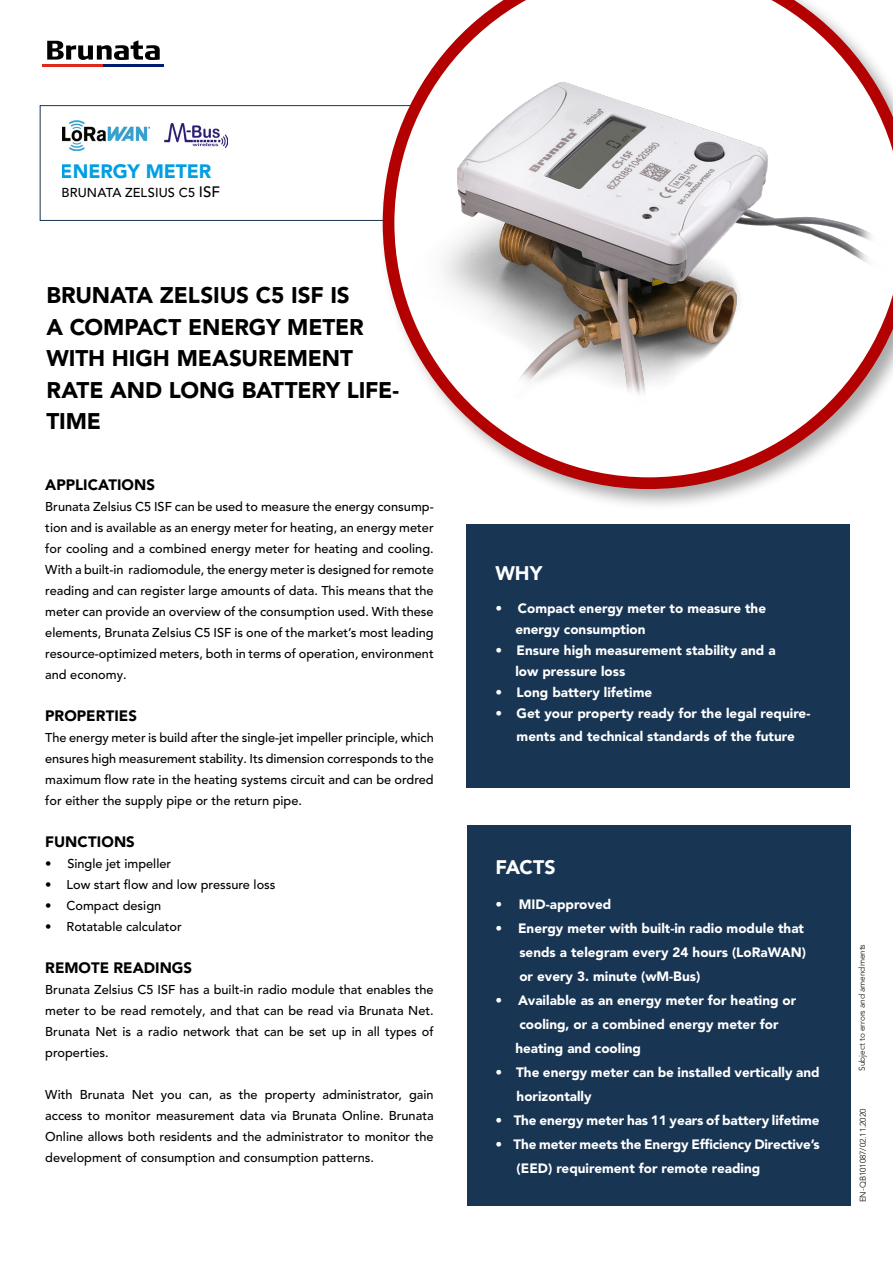
<style>
.page{position:relative;width:893px;height:1263px;background:#fff}
.page>*{position:absolute;margin:0;border:0;box-sizing:border-box;transform-origin:0 0}
.t1{font:900 22.5px/31.5px "Avenir LT Pro";letter-spacing:-.005em;color:#000}
.t2{font:900 19.5px "Avenir LT Pro";letter-spacing:.005em;color:#fff}
.t3{font:900 19.35px "Avenir LT Pro";letter-spacing:-.005em;color:#009fe3}
.t4{font:900 15px "Avenir LT Pro";color:#000}
.t5{font:900 13.5px/24px "Avenir LT Pro";color:#fff}
.t6{font:500 12.9px "Avenir LT Pro";letter-spacing:.01em;color:#000}
.t7{font:500 12.75px/21px "Avenir LT Pro";color:#000;text-align:justify}
.t8{font:300 8.25px "Avenir LT Pro";color:#000}
.s1{font-size:15px}
</style>
<div class="page">
<div style="left:466px;top:524px;width:383px;height:264px;background:#183553"></div>
<div style="left:467px;top:825px;width:383px;height:380px;background:#183553"></div>
<svg style="left:47px;top:40px;width:113px;height:20px"></svg>
<hr style="left:43px;top:65px;width:60px;height:2px;background:#df271c">
<hr style="left:103px;top:65px;width:61px;height:2px;background:#001c71">
<div style="left:40px;top:105px;width:395px;height:116px;background:#fff;border:1px solid #183553"></div>
<img style="left:63px;top:120px;width:87px;height:30px">
<div style="left:378px;top:0;width:515px;height:511px;background:#000;opacity:.34"></div>
<svg style="left:383px;top:0;width:510px;height:489px"></svg>
<img style="left:164px;top:124px;width:63px;height:24px">
<h3 class="t3" style="left:61px;top:160px;width:152px">ENERGY METER</h3>
<p class="t6" style="left:61px;top:185px;width:160px">BRUNATA ZELSIUS C5 <span class="s1">ISF</span></p>
<h1 class="t1" style="left:46px;top:280px;width:354px">BRUNATA ZELSIUS C5 ISF IS<br>A COMPACT ENERGY METER<br>WITH HIGH MEASUREMENT<br>RATE AND LONG BATTERY LIFE-<br>TIME</h1>
<p class="t4" style="left:45px;top:475px;width:111px">APPLICATIONS</p>
<p class="t7" style="left:45px;top:496px;width:390px">Brunata Zelsius C5 ISF can be used to measure the energy consump&shy;tion and is available as an energy meter for heating, an energy meter for cooling and a combined energy meter for heating and cooling.<br>With a built-in radiomodule, the energy meter is designed for remote reading and can register large amounts of data. This means that the meter can provide an overview of the consumption used. With these elements, Brunata Zelsius C5 ISF is one of the market’s most leading resource-optimized meters, both in terms of operation, environment and economy.</p>
<p class="t4" style="left:45px;top:706px;width:93px">PROPERTIES</p>
<p class="t7" style="left:45px;top:727px;width:390px">The energy meter is build after the single-jet impeller principle, which ensures high measurement stability. Its dimension corresponds to the maximum flow rate in the heating systems circuit and can be ordred for either the supply pipe or the return pipe.</p>
<p class="t4" style="left:45px;top:832px;width:91px">FUNCTIONS</p>
<p class="t7" style="left:45px;top:853px;width:127px">• Single jet impeller</p>
<p class="t7" style="left:45px;top:874px;width:232px">• Low start flow and low pressure loss</p>
<p class="t7" style="left:45px;top:895px;width:117px">• Compact design</p>
<p class="t7" style="left:45px;top:916px;width:138px">• Rotatable calculator</p>
<p class="t4" style="left:45px;top:958px;width:148px">REMOTE READINGS</p>
<p class="t7" style="left:45px;top:979px;width:390px">Brunata Zelsius C5 ISF has a built-in radio module that enables the meter to be read remotely, and that can be read via Brunata Net.<br>Brunata Net is a radio network that can be set up in all types of properties.</p>
<p class="t7" style="left:45px;top:1084px;width:390px">With Brunata Net you can, as the property administrator, gain access to monitor measurement data via Brunata Online. Brunata Online allows both residents and the administrator to monitor the development of consumption and consumption patterns.</p>
<h2 class="t2" style="left:495px;top:562px;width:49px">WHY</h2>
<p class="t5" style="left:515px;top:598px;width:252px;line-height:21px;text-indent:-20px">• Compact energy meter to measure the energy consumption</p>
<p class="t5" style="left:515px;top:640px;width:262px;line-height:21px;text-indent:-20px">• Ensure high measurement stability and a low pressure loss</p>
<p class="t5" style="left:495px;top:680px;width:158px">• Long battery lifetime</p>
<p class="t5" style="left:495px;top:702px;width:316px;line-height:22.5px;text-align:center">• Get your property ready for the legal require&shy;ments and technical standards of the future</p>
<h2 class="t2" style="left:495px;top:856px;width:62px">FACTS</h2>
<p class="t5" style="left:495px;top:892px;width:117px">• MID-approved</p>
<p class="t5" style="left:519px;top:916px;width:288px;text-indent:-24px">• Energy meter with built-in radio module that sends a telegram every 24 hours (LoRaWAN) or every 3. minute (wM-Bus)</p>
<p class="t5" style="left:515px;top:988px;width:282px;text-indent:-20px">• Available as an energy meter for heating or cooling, or a combined energy meter for heating and cooling</p>
<p class="t5" style="left:517px;top:1060px;width:304px;text-indent:-21px">• The energy meter can be installed vertically and horizontally</p>
<p class="t5" style="left:495px;top:1108px;width:326px">• The energy meter has 11 years of battery lifetime</p>
<p class="t5" style="left:517px;top:1132px;width:305px;text-indent:-21px">• The meter meets the Energy Efficiency Directive’s (EED) requirement for remote reading</p>
<p class="t8" style="left:857px;top:1071px;width:128px;rotate:-90deg">Subject to errors and amendments</p>
<p class="t8" style="left:858px;top:1202px;width:95px;rotate:-90deg">EN-QB101087/02.11.2020</p>
</div>
